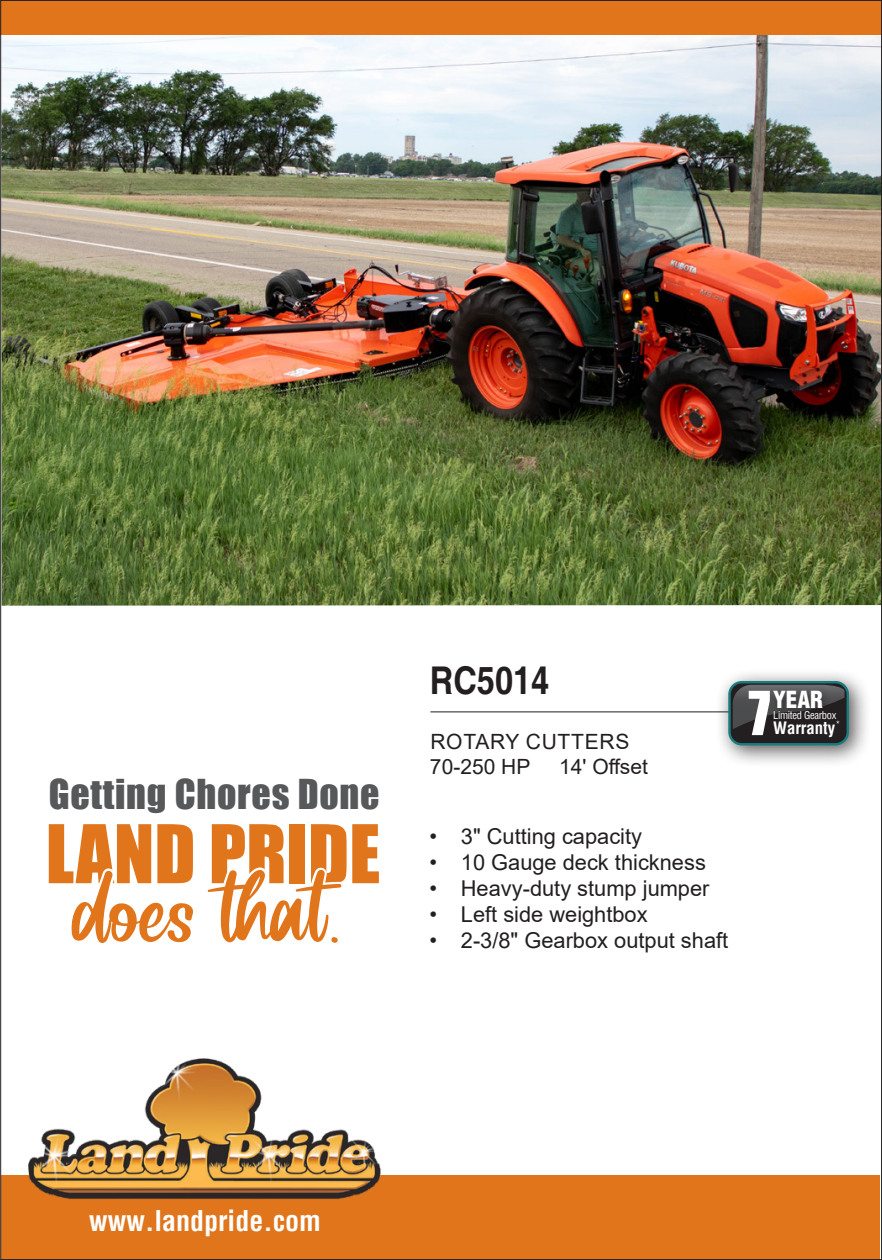
<style>
.page{position:relative;width:882px;height:1260px;background:#fff}
.page>*{position:absolute;margin:0;border:0;box-sizing:border-box;transform-origin:0 0}
.t1{font:700 38.15px "Helvetica";color:#231f20;scale:.85 1}
.t2{font:37.8px "Impact";letter-spacing:.02em;color:#57585a}
.t3{font:700 condensed 28px "Helvetica";color:#fff}
.t4{font:900 condensed 23.1px "Helvetica Com";color:#fff}
.Copy_Points{font:21.7px "Arial";color:#231f20}
.t5{font:21px "Arial";letter-spacing:.015em;color:#231f20}
.t6{font:21px "Arial";letter-spacing:.035em;color:#231f20}
.t7{font:700 condensed 16.8px "Helvetica";color:#fff}
.t8{font:condensed 10.5px "Helvetica";letter-spacing:-.03em;color:#fff}
</style>
<div class="page">
<img style="left:2px;top:35px;width:878px;height:571px">
<div style="left:1px;top:1175px;width:878px;height:85px;background:#e0751c"></div>
<img style="left:28px;top:1058px;width:353px;height:141px">
<div style="left:0;top:0;width:882px;height:35px;background:#e0751c"></div>
<svg style="left:49px;top:824px;width:144px;height:119px"></svg>
<svg style="left:207px;top:824px;width:172px;height:119px"></svg>
<hr style="left:430px;top:711px;width:380px;height:1px;background:#231f20">
<div style="left:715px;top:668px;width:158px;height:101px;background:#231f20;opacity:.75"></div>
<svg style="left:730px;top:682px;width:118px;height:62px"></svg>
<div style="left:728px;top:681px;width:121px;height:64px;border:2px solid #1a7c7e;border-radius:12px"></div>
<div style="left:769px;top:686px;width:80px;height:61px;background:#231f20;opacity:.5"></div>
<svg style="left:733px;top:685px;width:112px;height:50px;background:#4e4c4e"></svg>
<h2 class="t2" style="left:49px;top:765px;width:332px">Getting Chores Done</h2>
<p class="t1" style="left:430px;top:657px;width:142px">RC5014</p>
<p class="t6" style="left:430px;top:727px;width:201px">ROTARY CUTTERS</p>
<p class="t5" style="left:430px;top:753px;width:102px">70-250 HP</p>
<p class="t5" style="left:559px;top:753px;width:90px">14' Offset</p>
<p class="Copy_Points" style="left:429px;top:821px;width:214px">• 3" Cutting capacity</p>
<p class="Copy_Points" style="left:429px;top:847px;width:278px">• 10 Gauge deck thickness</p>
<p class="Copy_Points" style="left:429px;top:873px;width:282px">• Heavy-duty stump jumper</p>
<p class="Copy_Points" style="left:429px;top:900px;width:220px">• Left side weightbox</p>
<p class="Copy_Points" style="left:429px;top:926px;width:300px">• 2-3/8" Gearbox output shaft</p>
<p class="t4" style="left:773px;top:685px;width:51px">YEAR</p>
<p class="t8" style="left:773px;top:708px;width:65px">Limited Gearbox</p>
<p class="t7" style="left:773px;top:716px;width:69px">Warranty<sup>*</sup></p>
<p class="t3" style="left:89px;top:1202px;width:233px">www.landpride.com</p>
</div>
